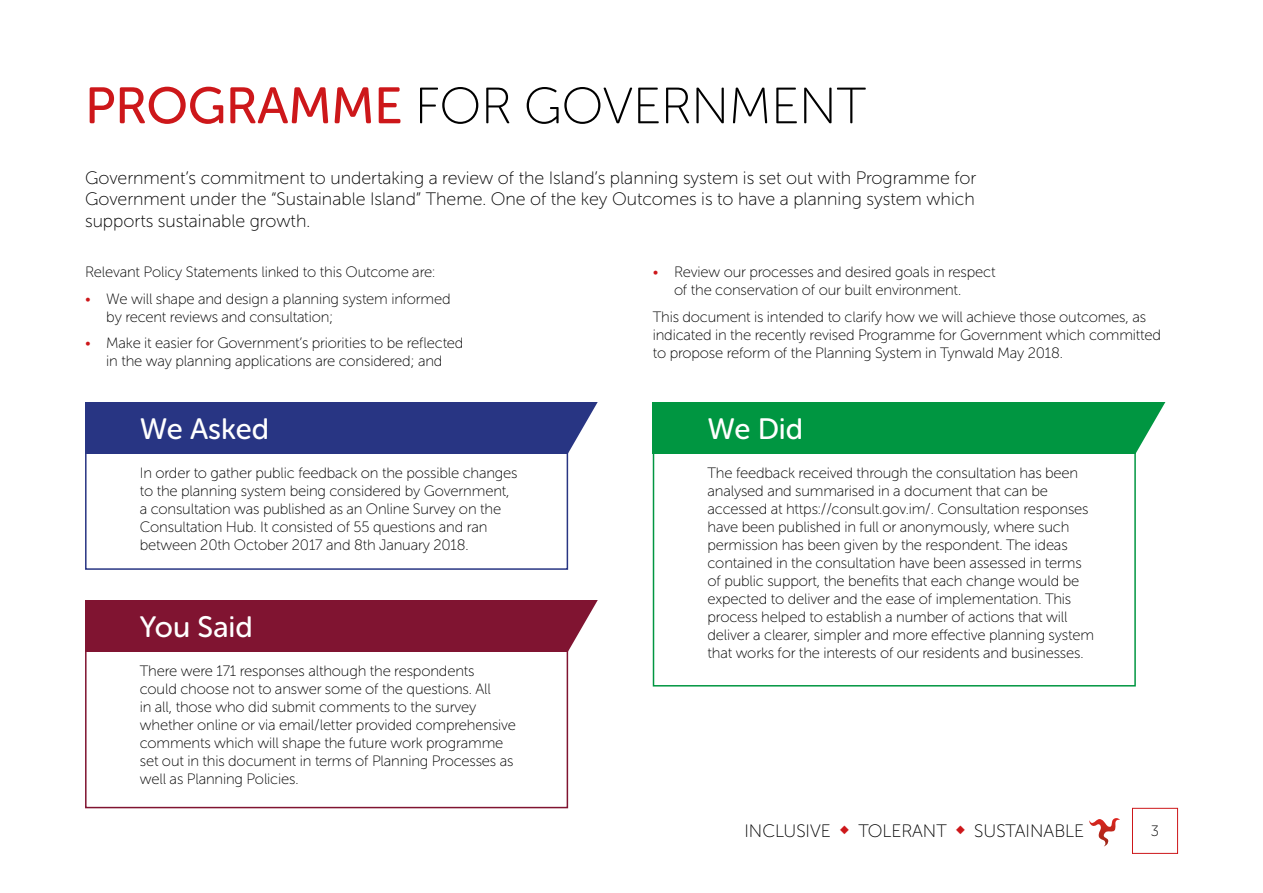
<style>
.page{position:relative;width:1263px;height:893px;background:#fff}
.page>*{position:absolute;margin:0;border:0;box-sizing:border-box;transform-origin:0 0}
.t1{font:51px "Museo Sans Rounded 100";letter-spacing:-.005em;color:#000}
.t2{font:29.4px "Museo Sans Rounded 500";color:#fff}
.t3{font:18px/21.6px "Museo Sans Rounded 100";color:#000;text-align:justify}
.t4{font:15px/18px "Museo Sans Rounded 100";letter-spacing:-.01em;color:#000}
.s1{font-family:"Museo Sans Rounded 500";color:#cd171a}
.s2{color:#cd171a}
</style>
<div class="page">
<div style="left:1132px;top:808px;width:46px;height:46px;background:#fff;border:1px solid #cd171a"></div>
<svg style="left:1089px;top:818px;width:31px;height:28px"></svg>
<div style="left:85px;top:402px;width:525px;height:52px;background:#283583"></div>
<svg style="left:568px;top:402px;width:85px;height:64px"></svg>
<div style="left:85px;top:444px;width:483px;height:126px;border:2px solid #283583"></div>
<div style="left:85px;top:600px;width:525px;height:52px;background:#801431"></div>
<svg style="left:568px;top:578px;width:85px;height:86px"></svg>
<div style="left:85px;top:642px;width:483px;height:166px;border:2px solid #801431"></div>
<div style="left:653px;top:402px;width:525px;height:52px;background:#009641"></div>
<svg style="left:1136px;top:402px;width:42px;height:52px"></svg>
<div style="left:653px;top:444px;width:483px;height:242px;border:2px solid #009641"></div>
<h1 class="t1" style="left:85px;top:79px;width:782px"><span class="s1">PROGRAMME</span> FOR GOVERNMENT</h1>
<p class="t3" style="left:85px;top:167px;width:893px">Government’s commitment to undertaking a review of the Island’s planning system is set out with Programme for Government under the “Sustainable Island” Theme. One of the key Outcomes is to have a planning system which supports sustainable growth.</p>
<p class="t4" style="left:85px;top:263px;width:352px">Relevant Policy Statements linked to this Outcome are:</p>
<p class="t4" style="left:106px;top:290px;width:346px;text-indent:-21px"><span class="s2">•</span> We will shape and design a planning system informed by recent reviews and consultation;</p>
<p class="t4" style="left:85px;top:334px;width:380px;text-align:center"><span class="s2">•</span> Make it easier for Government’s priorities to be reflected in the way planning applications are considered; and</p>
<h2 class="t2" style="left:140px;top:413px;width:131px">We Asked</h2>
<p class="t4" style="left:140px;top:464px;width:379px">In order to gather public feedback on the possible changes to the planning system being considered by Government, a consultation was published as an Online Survey on the Consultation Hub. It consisted of 55 questions and ran between 20th October 2017 and 8th January 2018.</p>
<h2 class="t2" style="left:140px;top:611px;width:115px">You Said</h2>
<p class="t4" style="left:140px;top:662px;width:378px">There were 171 responses although the respondents<br>could choose not to answer some of the questions. All<br>in all, those who did submit comments to the survey whether online or via email/letter provided comprehensive comments which will shape the future work programme set out in this document in terms of Planning Processes as well as Planning Policies.</p>
<p class="t4" style="left:674px;top:263px;width:323px;text-indent:-21px"><span class="s2">•</span> Review our processes and desired goals in respect of the conservation of our built environment.</p>
<p class="t4" style="left:653px;top:308px;width:510px">This document is intended to clarify how we will achieve those outcomes, as indicated in the recently revised Programme for Government which committed to propose reform of the Planning System in Tynwald May 2018.</p>
<h2 class="t2" style="left:707px;top:413px;width:97px">We Did</h2>
<p class="t4" style="left:707px;top:464px;width:388px">The feedback received through the consultation has been analysed and summarised in a document that can be accessed at https://consult.gov.im/. Consultation responses have been published in full or anonymously, where such permission has been given by the respondent. The ideas contained in the consultation have been assessed in terms of public support, the benefits that each change would be expected to deliver and the ease of implementation. This process helped to establish a number of actions that will deliver a clearer, simpler and more effective planning system that works for the interests of our residents and businesses.</p>
<p class="t3" style="left:744px;top:820px;width:341px">INCLUSIVE <sup>◆</sup> TOLERANT <sup>◆</sup> SUSTAINABLE</p>
<p class="t4" style="left:1151px;top:822px;width:10px">3</p>
</div>
